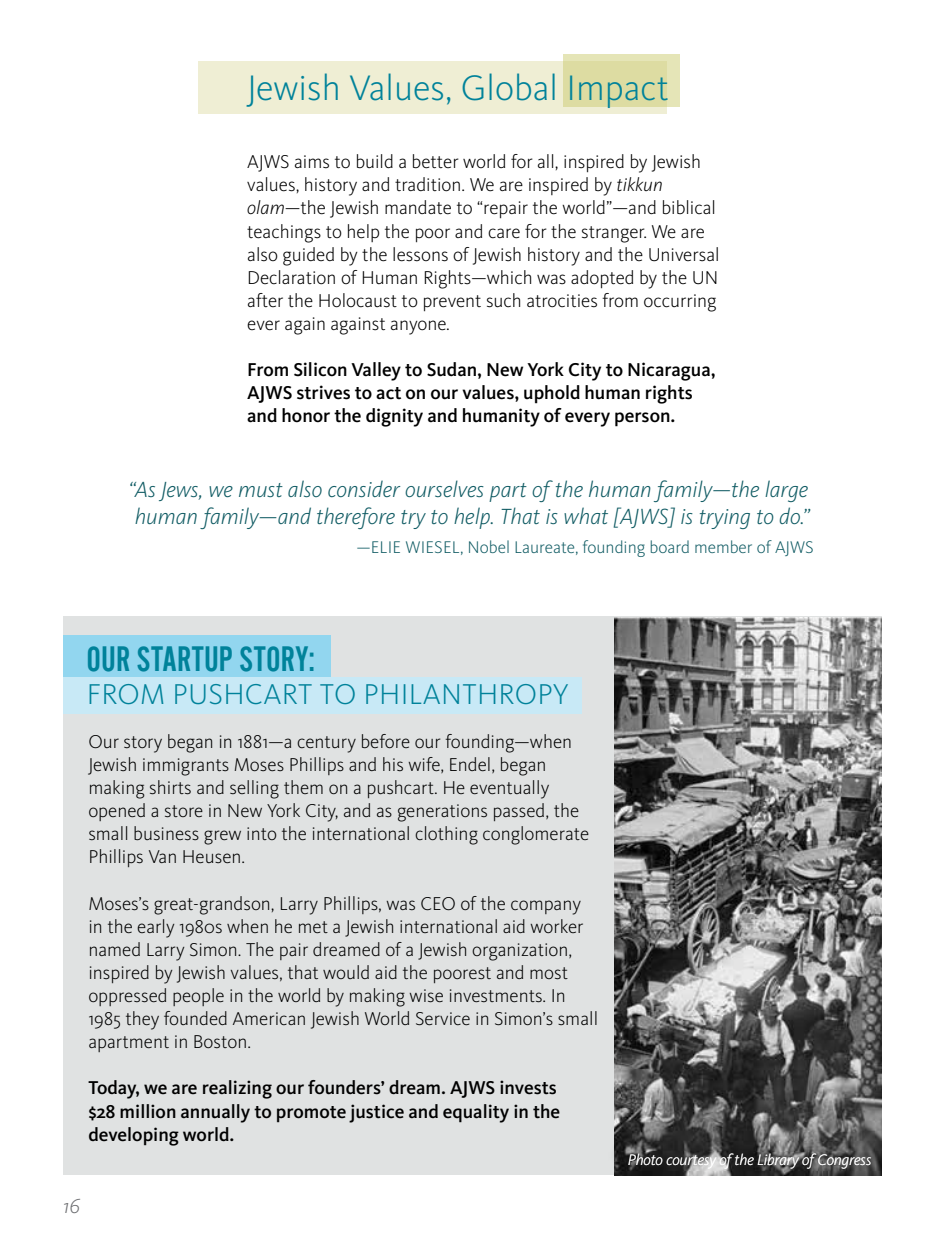
<style>
.page{position:relative;width:945px;height:1260px;background:#fff}
.page>*{position:absolute;margin:0;border:0;box-sizing:border-box;transform-origin:0 0}
.t1{font:300 36.75px "Kievit Pro";color:#00829a}
.t2{font:36.75px "Alternate Gothic Com No 2";color:#00829a}
.t3{font:300 29.75px "Kievit Pro";letter-spacing:.01em;color:#00829a}
.t4{font:italic 300 22.75px/27.3px "Kievit Pro";color:#115c64}
.t5{font:italic 300 21px "Kievit Pro";color:#6d6e71}
.t6{font:300 19.25px/23.1px "Kievit Pro";color:#000}
.t7{font:500 19.25px/23.1px "Kievit Pro";color:#000}
.t8{font:300 17.5px "Kievit Pro";color:#115c64}
.t9{font:italic 300 15.75px "Kievit Pro";letter-spacing:-.01em;color:#fff}
.s1{font-style:italic}
</style>
<div class="page">
<div style="left:198px;top:61px;width:469px;height:53px;background:#efeed4"></div>
<svg style="left:563px;top:54px;width:117px;height:53px;background:#dedea6"></svg>
<div style="left:63px;top:617px;width:819px;height:558px;background:#e0e2e2"></div>
<div style="left:63px;top:677px;width:519px;height:37px;background:#c8e9f6"></div>
<div style="left:63px;top:636px;width:268px;height:41px;background:#92d6ef"></div>
<img style="left:614px;top:618px;width:268px;height:557px">
<div style="left:607px;top:1141px;width:260px;height:32px;background:#000;opacity:.5"></div>
<h1 class="t1" style="left:247px;top:66px;width:423px">Jewish Values, Global Impact</h1>
<p class="t6" style="left:247px;top:150px;width:474px">AJWS aims to build a better world for all, inspired by Jewish values, history and tradition. We are inspired by <span class="s1">tikkun olam</span>—the Jewish mandate to “repair the world”<span class="s1">―</span>and biblical teachings to help the poor and care for the stranger. We are also guided by the lessons of Jewish history and the Universal Declaration of Human Rights—which was adopted by the UN after the Holocaust to prevent such atrocities from occurring ever again against anyone.</p>
<p class="t7" style="left:247px;top:358px;width:470px">From Silicon Valley to Sudan, New York City to Nicaragua,<br>AJWS strives to act on our values, uphold human rights and honor the dignity and humanity of every person.</p>
<p class="t4" style="left:129px;top:476px;width:683px">“As Jews, we must also consider ourselves part of the human family—the large human family―and therefore try to help. That is what [AJWS] is trying to do.”</p>
<p class="t8" style="left:356px;top:537px;width:459px">—ELIE WIESEL, Nobel Laureate, founding board member of AJWS</p>
<h1 class="t2" style="left:87px;top:640px;width:230px">OUR STARTUP STORY:</h1>
<h2 class="t3" style="left:87px;top:676px;width:484px">FROM PUSHCART TO PHILANTHROPY</h2>
<p class="t6" style="left:88px;top:730px;width:502px">Our story began in 1881—a century before our founding—when Jewish immigrants Moses Phillips and his wife, Endel, began making shirts and selling them on a pushcart. He eventually opened a store in New York City, and as generations passed, the small business grew into the international clothing conglomerate Phillips Van Heusen.</p>
<p class="t6" style="left:88px;top:892px;width:511px">Moses’s great-grandson, Larry Phillips, was CEO of the company in the early 1980s when he met a Jewish international aid worker named Larry Simon. The pair dreamed of a Jewish organization, inspired by Jewish values, that would aid the poorest and most oppressed people in the world by making wise investments. In 1985 they founded American Jewish World Service in Simon’s small apartment in Boston.</p>
<p class="t7" style="left:88px;top:1076px;width:474px">Today, we are realizing our founders’ dream. AJWS invests $28 million annually to promote justice and equality in the developing world.</p>
<p class="t5" style="left:63px;top:1193px;width:18px">16</p>
<p class="t9" style="left:628px;top:1150px;width:245px">Photo courtesy of the Library of Congress</p>
</div>
